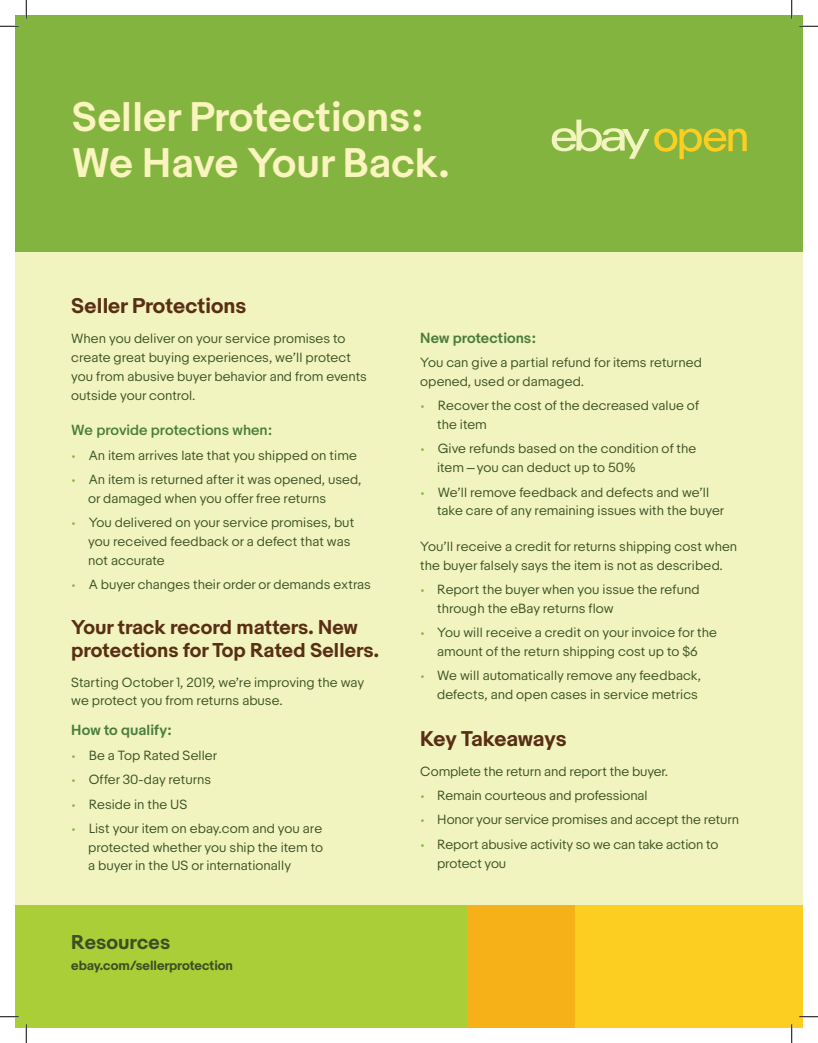
<style>
.page{position:relative;width:818px;height:1043px;background:#fff}
.page>*{position:absolute;margin:0;border:0;box-sizing:border-box;transform-origin:0 0}
.t1{font:600 38.75px/46.2px "Market Sans";color:#faf4be}
.t2{font:700 20px "Market Sans";color:#582e14}
.t3{font:700 18.75px/22.5px "Market Sans";color:#582e14}
.t4{font:700 18.75px "Market Sans";letter-spacing:.005em;color:#395023}
.t5{font:600 13.75px "Market Sans";color:#4a7d3a}
.t6{font:500 13.75px "Market Sans";color:#4a7d3a}
.t7{font:300 12.5px/18.8px "Market Sans";color:#395023}
.t8{font:700 12.5px "Market Sans";letter-spacing:-.01em;color:#395023}
.s1{color:#84b440}
</style>
<div class="page">
<div style="left:15px;top:251px;width:787px;height:716px;background:#f2f4bf"></div>
<div style="left:15px;top:906px;width:774px;height:122px;background:#aace38"></div>
<div style="left:574px;top:906px;width:228px;height:122px;background:#fbce21"></div>
<div style="left:467px;top:906px;width:107px;height:122px;background:#f6b118"></div>
<div style="left:15px;top:15px;width:787px;height:236px;background:#84b440"></div>
<svg style="left:551px;top:120px;width:195px;height:39px"></svg>
<svg style="left:0;top:25px;width:19px;height:2px"></svg>
<svg style="left:799px;top:25px;width:19px;height:2px"></svg>
<svg style="left:0;top:1016px;width:19px;height:1px"></svg>
<svg style="left:799px;top:1015px;width:19px;height:2px"></svg>
<svg style="left:25px;top:0;width:2px;height:19px"></svg>
<svg style="left:25px;top:1024px;width:2px;height:18px"></svg>
<svg style="left:791px;top:0;width:1px;height:19px"></svg>
<svg style="left:790px;top:1024px;width:2px;height:18px"></svg>
<h1 class="t1" style="left:72px;top:95px;width:379px">Seller Protections:<br>We Have Your Back.</h1>
<h2 class="t2" style="left:71px;top:294px;width:177px">Seller Protections</h2>
<p class="t7" style="left:71px;top:329px;width:297px">When you deliver on your service promises to create great buying experiences, we’ll protect you from abusive buyer behavior and from events outside your control.</p>
<p class="t6" style="left:71px;top:422px;width:202px">We provide protections when:</p>
<p class="t7" style="left:71px;top:446px;width:287px"><span class="s1">•</span> An item arrives late that you shipped on time</p>
<p class="t7" style="left:88px;top:470px;width:275px;text-indent:-17px"><span class="s1">•</span> An item is returned after it was opened, used, or damaged when you offer free returns</p>
<p class="t7" style="left:88px;top:513px;width:267px;text-indent:-17px"><span class="s1">•</span> You delivered on your service promises, but you received feedback or a defect that was not accurate</p>
<p class="t7" style="left:71px;top:575px;width:301px"><span class="s1">•</span> A buyer changes their order or demands extras</p>
<h3 class="t3" style="left:71px;top:617px;width:309px">Your track record matters. New protections for Top Rated Sellers.</h3>
<p class="t7" style="left:71px;top:672px;width:294px">Starting October 1, 2019, we’re improving the way we protect you from returns abuse.</p>
<p class="t5" style="left:71px;top:722px;width:102px">How to qualify:</p>
<p class="t7" style="left:71px;top:746px;width:147px"><span class="s1">•</span> Be a Top Rated Seller</p>
<p class="t7" style="left:71px;top:770px;width:141px"><span class="s1">•</span> Offer 30-day returns</p>
<p class="t7" style="left:71px;top:794px;width:117px"><span class="s1">•</span> Reside in the US</p>
<p class="t7" style="left:88px;top:819px;width:236px;text-align:justify;text-indent:-17px"><span class="s1">•</span> List your item on ebay.com and you are protected whether you ship the item to a buyer in the US or internationally</p>
<h3 class="t4" style="left:71px;top:930px;width:100px">Resources</h3>
<p class="t8" style="left:71px;top:958px;width:163px">ebay.com/sellerprotection</p>
<p class="t5" style="left:420px;top:329px;width:117px">New protections:</p>
<p class="t7" style="left:420px;top:353px;width:283px">You can give a partial refund for items returned opened, used or damaged.</p>
<p class="t7" style="left:437px;top:396px;width:263px;text-indent:-17px"><span class="s1">•</span> Recover the cost of the decreased value of the item</p>
<p class="t7" style="left:437px;top:439px;width:261px;text-indent:-17px"><span class="s1">•</span> Give refunds based on the condition of the item — you can deduct up to 50%</p>
<p class="t7" style="left:437px;top:483px;width:289px;text-indent:-17px"><span class="s1">•</span> We’ll remove feedback and defects and we’ll take care of any remaining issues with the buyer</p>
<p class="t7" style="left:420px;top:537px;width:318px">You’ll receive a credit for returns shipping cost when the buyer falsely says the item is not as described.</p>
<p class="t7" style="left:437px;top:580px;width:264px;text-indent:-17px"><span class="s1">•</span> Report the buyer when you issue the refund through the eBay returns flow</p>
<p class="t7" style="left:420px;top:623px;width:298px;text-align:center"><span class="s1">•</span> You will receive a credit on your invoice for the amount of the return shipping cost up to $6</p>
<p class="t7" style="left:420px;top:666px;width:282px;text-align:right"><span class="s1">•</span> We will automatically remove any feedback, defects, and open cases in service metrics</p>
<h2 class="t2" style="left:420px;top:726px;width:148px">Key Takeaways</h2>
<p class="t7" style="left:420px;top:762px;width:249px">Complete the return and report the buyer.</p>
<p class="t7" style="left:420px;top:786px;width:229px"><span class="s1">•</span> Remain courteous and professional</p>
<p class="t7" style="left:420px;top:810px;width:320px"><span class="s1">•</span> Honor your service promises and accept the return</p>
<p class="t7" style="left:437px;top:835px;width:283px;text-indent:-17px"><span class="s1">•</span> Report abusive activity so we can take action to protect you</p>
</div>
